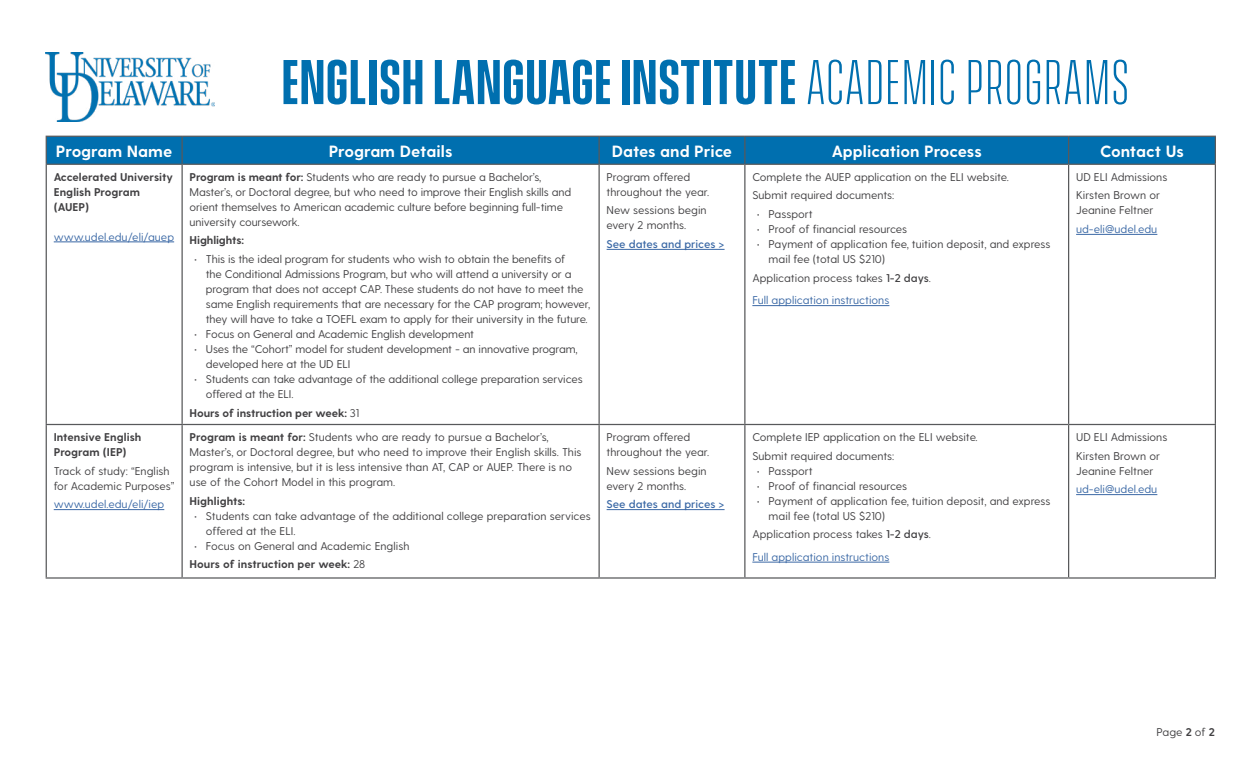
<style>
.page{position:relative;width:1260px;height:765px;background:#fff}
.page>*{position:absolute;margin:0;border:0;box-sizing:border-box;transform-origin:0 0}
.Header_1{font:600 57.5px "Vanguard CF";letter-spacing:.01em;color:#006faf}
.Row_Header{font:700 16.25px "Greycliff CF";color:#fff}
.t1{font:11.25px/15px "Greycliff CF";letter-spacing:-.01em;color:#414042}
.t2{font:700 11.25px/15px "Greycliff CF";color:#414042}
.t3{font:11.25px "Greycliff CF";color:#3a68a5}
.t4{font:600 11.25px "Greycliff CF";color:#3a68a5}
.s1{font-weight:300}
.s2{font-weight:700}
.s3{font-weight:400}
.s4{font-weight:600}
</style>
<div class="page">
<svg style="left:46px;top:136px;width:1170px;height:28px;background:#046daa"></svg>
<hr style="left:46px;top:164px;width:136px;height:1px;background:#58595b">
<hr style="left:182px;top:164px;width:417px;height:1px;background:#58595b">
<hr style="left:599px;top:164px;width:146px;height:1px;background:#58595b">
<hr style="left:745px;top:164px;width:324px;height:1px;background:#58595b">
<hr style="left:1069px;top:164px;width:147px;height:1px;background:#58595b">
<hr style="left:46px;top:165px;width:1px;height:259px;background:#58595b">
<hr style="left:181px;top:165px;width:2px;height:259px;background:#58595b">
<hr style="left:598px;top:165px;width:2px;height:259px;background:#58595b">
<hr style="left:744px;top:165px;width:2px;height:259px;background:#58595b">
<hr style="left:1068px;top:165px;width:1px;height:259px;background:#58595b">
<hr style="left:1215px;top:165px;width:1px;height:259px;background:#58595b">
<hr style="left:46px;top:424px;width:136px;height:1px;background:#58595b">
<hr style="left:46px;top:425px;width:1px;height:152px;background:#58595b">
<hr style="left:182px;top:424px;width:417px;height:1px;background:#58595b">
<hr style="left:181px;top:425px;width:2px;height:152px;background:#58595b">
<hr style="left:599px;top:424px;width:146px;height:1px;background:#58595b">
<hr style="left:598px;top:425px;width:2px;height:152px;background:#58595b">
<hr style="left:745px;top:424px;width:324px;height:1px;background:#58595b">
<hr style="left:744px;top:425px;width:2px;height:152px;background:#58595b">
<hr style="left:1069px;top:424px;width:147px;height:1px;background:#58595b">
<hr style="left:1068px;top:425px;width:1px;height:152px;background:#58595b">
<hr style="left:1215px;top:425px;width:1px;height:152px;background:#58595b">
<hr style="left:46px;top:577px;width:136px;height:2px;background:#58595b">
<hr style="left:182px;top:577px;width:417px;height:2px;background:#58595b">
<hr style="left:599px;top:577px;width:146px;height:2px;background:#58595b">
<hr style="left:745px;top:577px;width:324px;height:2px;background:#58595b">
<hr style="left:1069px;top:577px;width:147px;height:2px;background:#58595b">
<hr style="left:54px;top:242px;width:120px;height:1px;background:#3a68a5">
<hr style="left:607px;top:249px;width:118px;height:1px;background:#3a68a5">
<hr style="left:752px;top:305px;width:137px;height:1px;background:#3a68a5">
<hr style="left:1076px;top:234px;width:81px;height:1px;background:#3a68a5">
<hr style="left:54px;top:509px;width:110px;height:1px;background:#3a68a5">
<hr style="left:607px;top:509px;width:118px;height:1px;background:#3a68a5">
<hr style="left:752px;top:562px;width:137px;height:1px;background:#3a68a5">
<hr style="left:1076px;top:494px;width:81px;height:1px;background:#3a68a5">
<img style="left:45px;top:53px;width:169px;height:69px">
<p class="Header_1" style="left:282px;top:49px;width:849px">ENGLISHLANGUAGEINSTITUTE<span class="s1">ACADEMICPROGRAMS</span></p>
<h2 class="Row_Header" style="left:56px;top:141px;width:118px">Program Name</h2>
<p class="t2" style="left:54px;top:170px;width:121px">Accelerated University</p>
<p class="t2" style="left:54px;top:185px;width:88px">English Program (AUEP(</p>
<p class="t3" style="left:54px;top:230px;width:122px">www.udel.edu/eli/auep</p>
<p class="t2" style="left:54px;top:430px;width:89px">Intensive English<br>Program (IEP(</p>
<p class="t1" style="left:54px;top:464px;width:122px">Track of study “: English for Academic Purposes“</p>
<p class="t3" style="left:54px;top:498px;width:112px">www.udel.edu/eli/iep</p>
<h2 class="Row_Header" style="left:329px;top:141px;width:125px">Program Details</h2>
<p class="t1" style="left:190px;top:170px;width:383px"><span class="s2">Program is meant for:</span> Students who are ready to pursue a Bachelor ,s’ Master ,s’ or Doctoral degree, but who need to improve their English skills and orient themselves to American academic culture before beginning full-time university coursework.</p>
<p class="t2" style="left:190px;top:234px;width:56px">Highlights:</p>
<p class="t1" style="left:206px;top:252px;width:361px">This is the ideal program for students who wish to obtain the benefits of</p>
<p class="t1" style="left:194px;top:252px;width:5px">•</p>
<p class="t1" style="left:194px;top:327px;width:5px">•</p>
<p class="t1" style="left:194px;top:342px;width:5px">•</p>
<p class="t1" style="left:194px;top:372px;width:5px">•</p>
<p class="t1" style="left:206px;top:267px;width:386px">the Conditional Admissions Program, but who will attend a university or a program that does not accept CAP. These students do not have to meet the same English requirements that are necessary for the CAP program; however, they will have to take a TOEFL exam to apply for their university in the future.</p>
<p class="t1" style="left:206px;top:327px;width:270px">Focus on General and Academic English development</p>
<p class="t1" style="left:206px;top:342px;width:373px">Uses the “Cohort” model for student development - an innovative program,</p>
<p class="t1" style="left:206px;top:357px;width:146px">developed here at the UD ELI</p>
<p class="t1" style="left:206px;top:372px;width:378px">Students can take advantage of the additional college preparation services</p>
<p class="t1" style="left:206px;top:387px;width:89px">offered at the ELI.</p>
<p class="t2" style="left:190px;top:406px;width:171px">Hours of instruction per week: <span class="s3">31</span></p>
<p class="t1" style="left:190px;top:430px;width:393px"><span class="s2">Program is meant for:</span> Students who are ready to pursue a Bachelor ,s’ Master ,s’ or Doctoral degree, but who need to improve their English skills. This program is intensive, but isit less intensive than AT, CAP or AUEP. There is no use of the Cohort Model in this program.</p>
<p class="t2" style="left:190px;top:494px;width:57px">Highlights:</p>
<p class="t1" style="left:206px;top:509px;width:386px">Students can take advantage of the additional college preparation services</p>
<p class="t1" style="left:194px;top:509px;width:5px">•</p>
<p class="t1" style="left:206px;top:524px;width:91px">offered at the ELI.</p>
<p class="t1" style="left:206px;top:539px;width:205px">Focus on General and Academic English</p>
<p class="t1" style="left:194px;top:539px;width:5px">•</p>
<p class="t2" style="left:190px;top:558px;width:177px">Hours of instruction per week: <span class="s3">28</span></p>
<h2 class="Row_Header" style="left:612px;top:141px;width:122px">Dates and Price</h2>
<p class="t1" style="left:607px;top:170px;width:104px">Program offered throughout the year.</p>
<p class="t1" style="left:607px;top:203px;width:102px">New sessions begin every 2 months.</p>
<p class="t4" style="left:607px;top:238px;width:119px">See dates and prices &lt;</p>
<p class="t1" style="left:607px;top:430px;width:104px">Program offered throughout the year.</p>
<p class="t1" style="left:607px;top:464px;width:102px">New sessions begin every 2 months.</p>
<p class="t4" style="left:607px;top:498px;width:119px">See dates and prices &lt;</p>
<h2 class="Row_Header" style="left:832px;top:141px;width:152px">Application Process</h2>
<p class="t1" style="left:752px;top:170px;width:258px">Complete the AUEP application on the ELI website.</p>
<p class="t1" style="left:752px;top:188px;width:144px">Submit required documents:</p>
<p class="t1" style="left:769px;top:207px;width:46px">Passport</p>
<p class="t1" style="left:757px;top:207px;width:5px">•</p>
<p class="t1" style="left:757px;top:222px;width:5px">•</p>
<p class="t1" style="left:757px;top:237px;width:5px">•</p>
<p class="t1" style="left:769px;top:222px;width:140px">Proof of financial resources</p>
<p class="t1" style="left:769px;top:237px;width:284px">Payment of application fee, tuition deposit, and express</p>
<p class="t1" style="left:769px;top:252px;width:118px">mail fee (total US $210(</p>
<p class="t1" style="left:752px;top:271px;width:180px">Application process takes <span class="s4">1-2 days</span>.</p>
<p class="t3" style="left:752px;top:294px;width:139px">Full application instructions</p>
<p class="t1" style="left:752px;top:430px;width:227px">Complete IEP application on the ELI website.</p>
<p class="t1" style="left:752px;top:449px;width:144px">Submit required documents:</p>
<p class="t1" style="left:769px;top:464px;width:46px">Passport</p>
<p class="t1" style="left:757px;top:464px;width:5px">•</p>
<p class="t1" style="left:757px;top:479px;width:5px">•</p>
<p class="t1" style="left:757px;top:494px;width:5px">•</p>
<p class="t1" style="left:769px;top:479px;width:140px">Proof of financial resources</p>
<p class="t1" style="left:769px;top:494px;width:284px">Payment of application fee, tuition deposit, and express</p>
<p class="t1" style="left:769px;top:509px;width:118px">mail fee (total US $210(</p>
<p class="t1" style="left:752px;top:527px;width:180px">Application process takes <span class="s4">1-2 days</span>.</p>
<p class="t3" style="left:752px;top:550px;width:139px">Full application instructions</p>
<h2 class="Row_Header" style="left:1100px;top:141px;width:85px">Contact Us</h2>
<p class="t1" style="left:1076px;top:170px;width:93px">UD ELI Admissions</p>
<p class="t1" style="left:1076px;top:188px;width:85px">Kirsten Brown or<br>Jeanine Feltner</p>
<p class="t3" style="left:1076px;top:223px;width:83px">ud-eli@udel.edu</p>
<p class="t1" style="left:1076px;top:430px;width:93px">UD ELI Admissions</p>
<p class="t1" style="left:1076px;top:449px;width:85px">Kirsten Brown or<br>Jeanine Feltner</p>
<p class="t3" style="left:1076px;top:483px;width:83px">ud-eli@udel.edu</p>
<p class="t1" style="left:1157px;top:725px;width:60px">Page <span class="s2">2</span> of <span class="s2">2</span></p>
</div>
